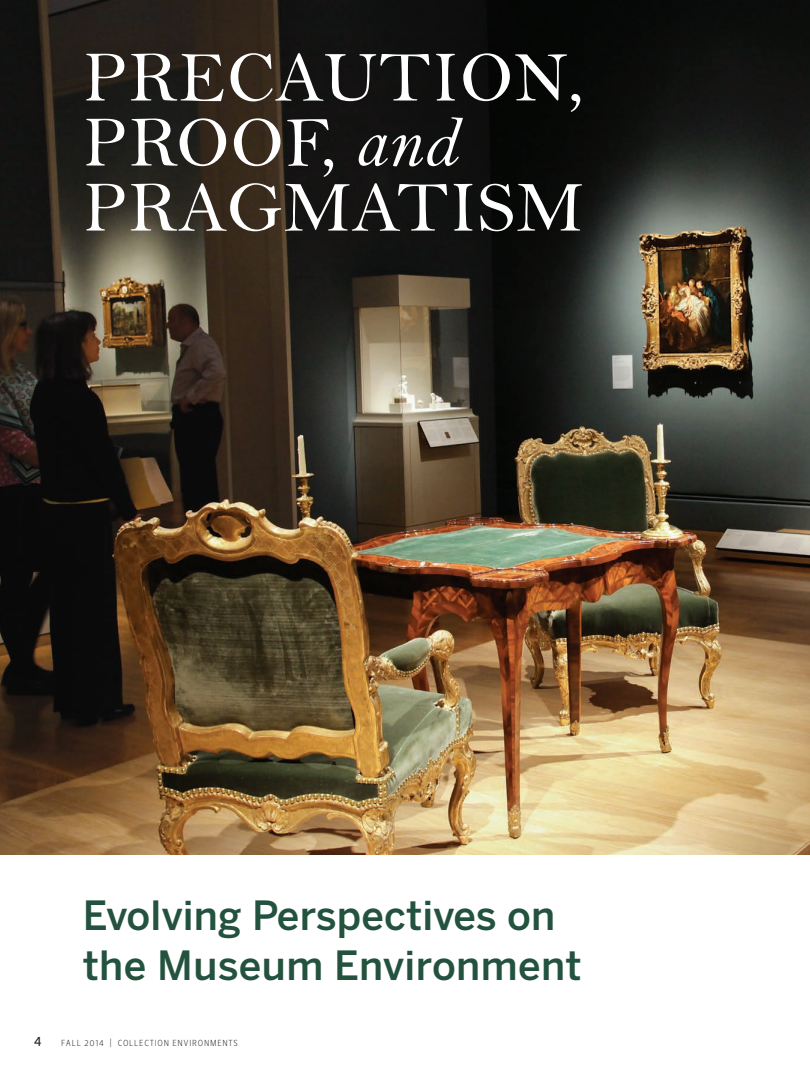
<style>
.page{position:relative;width:810px;height:1080px;background:#fff}
.page>*{position:absolute;margin:0;border:0;box-sizing:border-box;transform-origin:0 0}
.t1{font:72.5px/65px "Bell";letter-spacing:.015em;color:#fff}
.t2{font:500 40px/50.6px "Benton Sans";letter-spacing:.005em;color:#23523e}
.t3{font:13.75px "Leitura Sans Grot 2";color:#231f20}
.t4{font:8.75px "Leitura Sans Grot 1";letter-spacing:.07em;color:#231f20}
.s1{font-family:"Bell MT Italic"}
.s2{font-family:"Bembo SC"}
</style>
<div class="page">
<img style="left:0;top:0;width:810px;height:855px">
<h1 class="t1" style="left:83px;top:45px;width:503px">PRECAUTION,<br>PROOF, <span class="s1">and<br></span>PRAGMATISM</h1>
<p class="t2" style="left:83px;top:889px;width:500px">Evolving Perspectives on the Museum Environment</p>
<p class="t3" style="left:34px;top:1033px;width:9px">4</p>
<p class="t4" style="left:61px;top:1037px;width:178px">FALL 2014 <span class="s2">|</span> COLLECTION ENVI RONMENTS</p>
</div>
